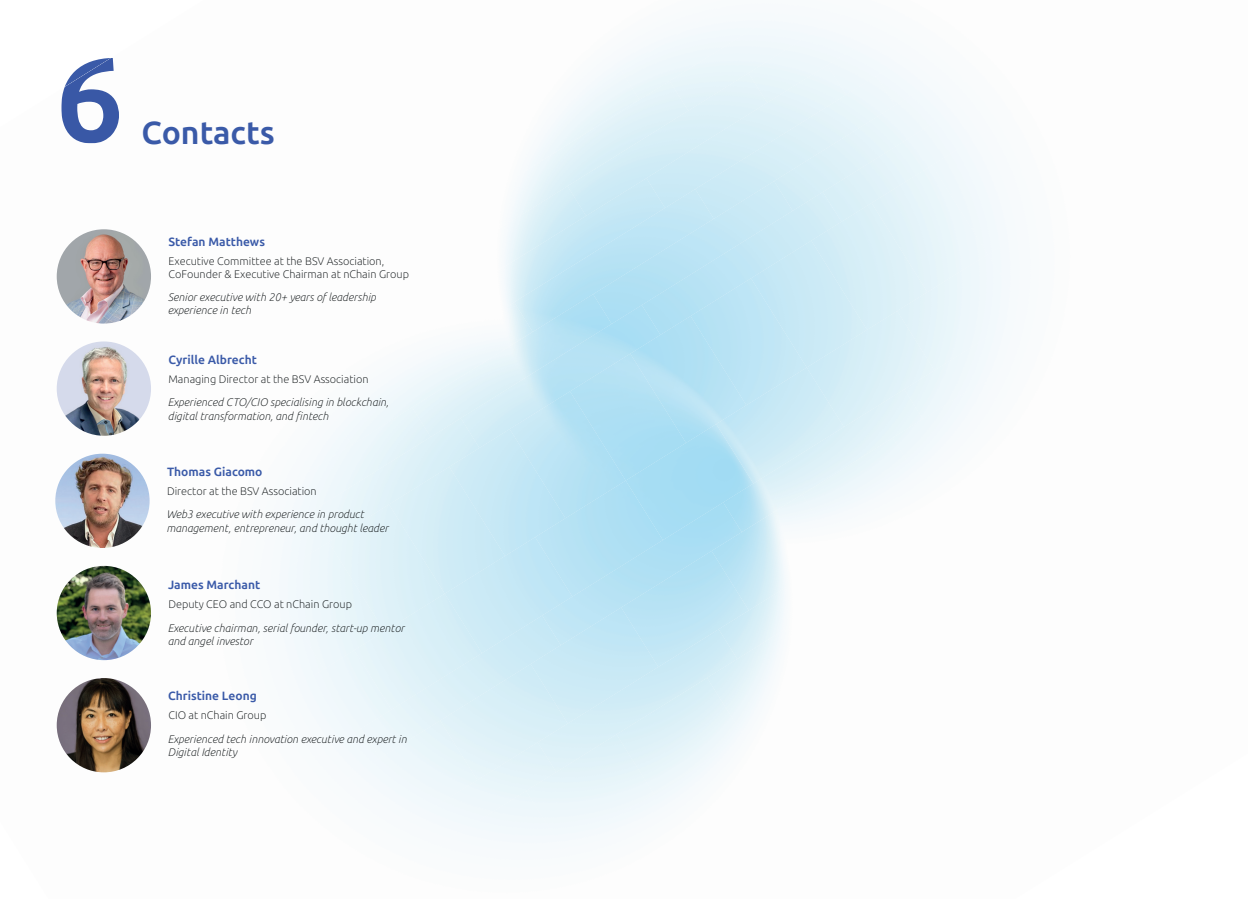
<style>
.page{position:relative;width:1248px;height:899px;background:#fff}
.page>*{position:absolute;margin:0;border:0;box-sizing:border-box;transform-origin:0 0}
.t1{font:120px "Ubuntu Sans";color:#3a5aa8}
.t2{font:32px "Ubuntu Sans";color:#3a5aa8}
.t3{font:12px "Ubuntu Sans";color:#3a5aa8}
.t4{font:italic 11px/13.2px "Ubuntu Sans";color:#0d1214}
.t5{font:11px/13.2px "Ubuntu Sans";color:#0d1214}
</style>
<div class="page">
<div style="left:931px;top:127px;width:78px;height:127px;background:#f4f9fc"></div>
<div style="left:799px;top:0;width:66px;height:76px;background:#f4f9fc"></div>
<div style="left:733px;top:0;width:66px;height:65px;background:#f2f9fc"></div>
<img style="left:846px;top:76px;width:48px;height:127px">
<img style="left:871px;top:165px;width:116px;height:89px">
<img style="left:927px;top:254px;width:97px;height:116px">
<div style="left:841px;top:203px;width:86px;height:108px;background:#def1f8"></div>
<img style="left:922px;top:381px;width:98px;height:78px">
<img style="left:639px;top:73px;width:128px;height:108px">
<div style="left:792px;top:192px;width:49px;height:48px;background:#d4edf6"></div>
<img style="left:844px;top:311px;width:90px;height:116px">
<img style="left:688px;top:181px;width:104px;height:97px">
<img style="left:750px;top:240px;width:117px;height:127px">
<img style="left:753px;top:389px;width:169px;height:105px">
<img style="left:639px;top:81px;width:49px;height:108px">
<img style="left:802px;top:438px;width:127px;height:75px">
<img style="left:665px;top:189px;width:48px;height:127px">
<img style="left:690px;top:278px;width:116px;height:89px">
<img style="left:746px;top:367px;width:98px;height:116px">
<img style="left:560px;top:178px;width:105px;height:138px">
<img style="left:660px;top:316px;width:86px;height:108px">
<img style="left:741px;top:494px;width:98px;height:116px">
<img style="left:507px;top:186px;width:79px;height:108px">
<div style="left:611px;top:305px;width:49px;height:48px;background:#abdef4"></div>
<img style="left:663px;top:424px;width:90px;height:116px">
<img style="left:507px;top:294px;width:104px;height:97px">
<img style="left:570px;top:353px;width:116px;height:127px">
<img style="left:572px;top:502px;width:169px;height:105px">
<img style="left:621px;top:551px;width:127px;height:116px">
<img style="left:484px;top:302px;width:49px;height:127px">
<img style="left:509px;top:391px;width:116px;height:89px">
<img style="left:565px;top:480px;width:98px;height:116px">
<img style="left:568px;top:629px;width:169px;height:105px">
<img style="left:616px;top:677px;width:128px;height:79px">
<img style="left:479px;top:429px;width:86px;height:108px">
<img style="left:561px;top:607px;width:97px;height:116px">
<img style="left:431px;top:418px;width:48px;height:48px">
<img style="left:482px;top:537px;width:90px;height:116px">
<img style="left:389px;top:466px;width:116px;height:128px">
<img style="left:391px;top:615px;width:170px;height:105px">
<img style="left:556px;top:734px;width:97px;height:78px">
<img style="left:440px;top:664px;width:128px;height:116px">
<div style="left:303px;top:415px;width:49px;height:127px;background:#f2f9fc"></div>
<img style="left:328px;top:504px;width:117px;height:89px">
<img style="left:384px;top:593px;width:98px;height:116px">
<div style="left:477px;top:742px;width:79px;height:48px;background:#e4f3f9"></div>
<img style="left:298px;top:542px;width:86px;height:108px">
<img style="left:380px;top:720px;width:97px;height:116px">
<img style="left:503px;top:869px;width:48px;height:22px">
<img style="left:56px;top:293px;width:94px;height:115px">
<img style="left:273px;top:531px;width:25px;height:48px">
<div style="left:309px;top:650px;width:82px;height:116px;background:#edf7fb"></div>
<img style="left:503px;top:888px;width:7px;height:3px">
<div style="left:279px;top:579px;width:45px;height:128px;background:#f2f9fc"></div>
<div style="left:309px;top:728px;width:71px;height:49px;background:#f4f9fc"></div>
<img style="left:56px;top:301px;width:15px;height:74px">
<img style="left:363px;top:777px;width:24px;height:59px">
<img style="left:56px;top:529px;width:65px;height:94px">
<img style="left:69px;top:645px;width:49px;height:47px">
<img style="left:56px;top:692px;width:87px;height:81px">
<img style="left:56px;top:730px;width:27px;height:43px">
<img style="left:61px;top:58px;width:58px;height:85px">
<img style="left:57px;top:229px;width:94px;height:94px;border-radius:47px">
<img style="left:57px;top:341px;width:94px;height:95px;border-radius:47px">
<img style="left:55px;top:453px;width:95px;height:95px;border-radius:47px">
<img style="left:57px;top:566px;width:94px;height:94px;border-radius:47px">
<img style="left:57px;top:678px;width:94px;height:94px;border-radius:47px">
<h1 class="t1" style="left:56px;top:27px;width:69px">6</h1>
<h2 class="t2" style="left:141px;top:113px;width:135px">Contacts</h2>
<p class="t3" style="left:168px;top:235px;width:98px">Stefan Matthews</p>
<p class="t5" style="left:168px;top:254px;width:242px">Executive Committee at the BSV Association,<br>CoFounder &amp; Executive Chairman at nChain Group</p>
<p class="t4" style="left:168px;top:290px;width:210px">Senior executive with 20+ years of leadership experience in tech</p>
<p class="t3" style="left:168px;top:352px;width:90px">Cyrille Albrecht</p>
<p class="t5" style="left:168px;top:372px;width:201px">Managing Director at the BSV Association</p>
<p class="t4" style="left:168px;top:396px;width:223px">Experienced CTO/CIO specialising in blockchain, digital transformation, and fintech</p>
<p class="t3" style="left:167px;top:464px;width:97px">Thomas Giacomo</p>
<p class="t5" style="left:167px;top:484px;width:151px">Director at the BSV Association</p>
<p class="t4" style="left:167px;top:507px;width:223px">Web3 executive with experience in product management, entrepreneur, and thought leader</p>
<p class="t3" style="left:168px;top:577px;width:94px">James Marchant</p>
<p class="t5" style="left:168px;top:597px;width:185px">Deputy CEO and CCO at nChain Group</p>
<p class="t4" style="left:168px;top:621px;width:238px">Executive chairman, serial founder, start-up mentor and angel investor</p>
<p class="t3" style="left:168px;top:689px;width:90px">Christine Leong</p>
<p class="t5" style="left:168px;top:708px;width:99px">CIO at nChain Group</p>
<p class="t4" style="left:168px;top:732px;width:240px">Experienced tech innovation executive and expert in<br>Digital Identity</p>
</div>
